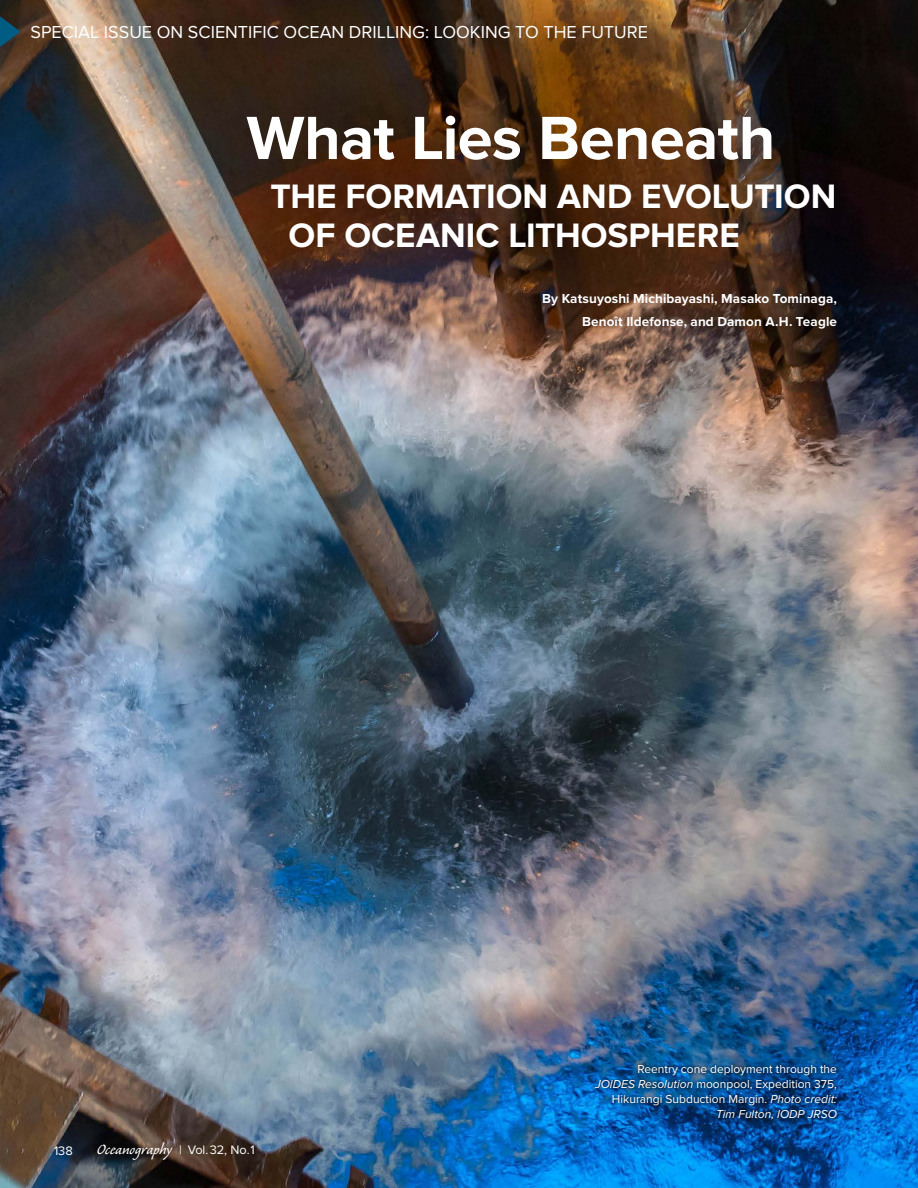
<style>
.page{position:relative;width:918px;height:1188px;background:#fff}
.page>*{position:absolute;margin:0;border:0;box-sizing:border-box;transform-origin:0 0}
.t1{font:700 63.3px "Proxima Nova";letter-spacing:-.01em;color:#fff}
.t2{font:700 35.1px/38.7px "Proxima Nova";color:#fff}
.t3{font:18.75px "Caliban Std";color:#fff}
.t4{font:18px "Proxima Nova";color:#fff}
.t5{font:700 13.5px/22.5px "Proxima Nova";letter-spacing:.01em;color:#fff;text-align:right}
.t6{font:12.75px "Proxima Nova";color:#fff}
.t7{font:12px/15px "Proxima Nova";color:#fff;text-align:right}
.s1{font-family:"Proxima Nova";font-size:12.75px}
.s2{font-style:italic}
</style>
<div class="page">
<img style="left:0;top:0;width:918px;height:1188px">
<svg style="left:0;top:16px;width:21px;height:31px"></svg>
<svg style="left:592px;top:1062px;width:249px;height:62px;background:#054788"></svg>
<h3 class="t4" style="left:30px;top:21px;width:619px">SPECIAL ISSUE ON SCIENTIFIC OCEAN DRILLING: LOOKING TO THE FUTURE</h3>
<h1 class="t1" style="left:246px;top:101px;width:530px">What Lies Beneath</h1>
<h2 class="t2" style="left:288px;top:178px;width:549px;text-indent:-18px">THE FORMATION AND EVOLUTION<br>OF OCEANIC LITHOSPHERE</h2>
<p class="t5" style="left:542px;top:288px;width:296px">By Katsuyoshi Michibayashi, Masako Tominaga,<br>Benoît Ildefonse, and Damon A.H. Teagle</p>
<p class="t6" style="left:54px;top:1143px;width:20px">138</p>
<h3 class="t3" style="left:97px;top:1140px;width:160px">Oceanography <span class="s1">| Vol.32, No.1</span></h3>
<p class="t7" style="left:595px;top:1062px;width:243px">Reentry cone deployment through the <span class="s2">JOIDES Resolution</span> moonpool, Expedition 375, Hikurangi Subduction Margin. <span class="s2">Photo credit:<br>Tim Fulton, IODP JRSO</span></p>
</div>
